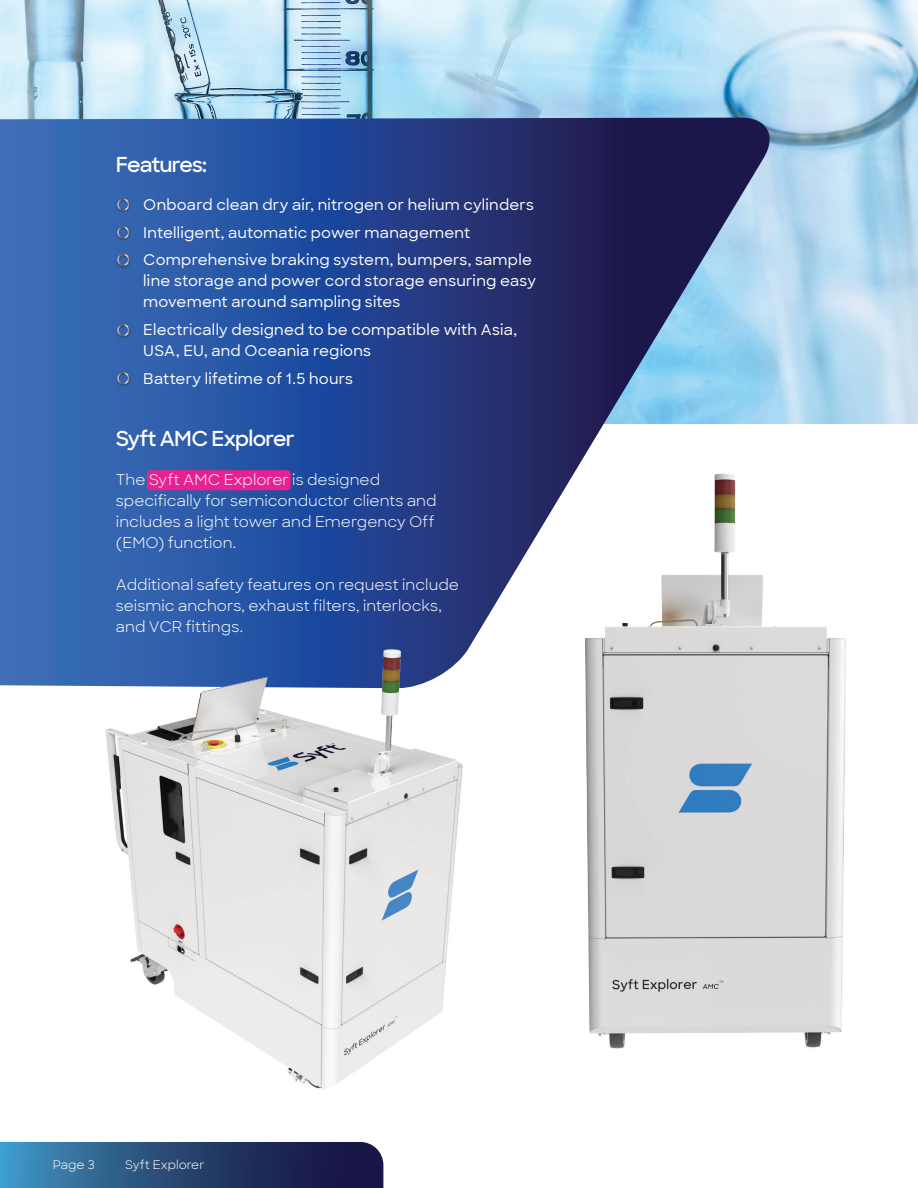
<style>
.page{position:relative;width:918px;height:1188px;background:#fff}
.page>*{position:absolute;margin:0;border:0;box-sizing:border-box;transform-origin:0 0}
.t1{font:600 21px "Sharp Sans";letter-spacing:-.035em;color:#fff}
.t2{font:500 15px/27.8px "Sharp Sans";letter-spacing:.015em;color:#fff}
.t3{font:15px/21px "Sharp Sans";letter-spacing:.005em;color:#fff}
.t4{font:12px "Sharp Sans";color:#fff}
</style>
<div class="page">
<img style="left:0;top:0;width:918px;height:424px">
<svg style="left:0;top:1142px;width:383px;height:46px;background:#294a76"></svg>
<svg style="left:0;top:118px;width:777px;height:526px;background:#375799"></svg>
<div style="left:147px;top:470px;width:144px;height:20px;background:#e82091;border-radius:4px"></div>
<div style="left:115px;top:198px;width:16px;height:16px;background:#231f20;opacity:.5"></div>
<div style="left:117px;top:199px;width:12px;height:12px;border:2px solid #fff;border-radius:50%"></div>
<div style="left:115px;top:226px;width:16px;height:16px;background:#231f20;opacity:.5"></div>
<div style="left:117px;top:226px;width:12px;height:13px;border:2px solid #fff;border-radius:50%"></div>
<div style="left:115px;top:253px;width:16px;height:16px;background:#231f20;opacity:.5"></div>
<div style="left:117px;top:254px;width:12px;height:12px;border:2px solid #fff;border-radius:50%"></div>
<div style="left:115px;top:323px;width:16px;height:16px;background:#231f20;opacity:.5"></div>
<div style="left:117px;top:324px;width:12px;height:12px;border:2px solid #fff;border-radius:50%"></div>
<div style="left:115px;top:371px;width:16px;height:16px;background:#231f20;opacity:.5"></div>
<div style="left:117px;top:372px;width:12px;height:12px;border:2px solid #fff;border-radius:50%"></div>
<img style="left:156px;top:451px;width:690px;height:597px">
<img style="left:0;top:644px;width:710px;height:446px">
<h1 class="t1" style="left:116px;top:149px;width:93px">Features:</h1>
<p class="t2" style="left:143px;top:190px;width:392px">Onboard clean dry air, nitrogen or helium cylinders<br>Intelligent, automatic power management<br>Comprehensive braking system, bumpers, sample</p>
<p class="t2" style="left:143px;top:270px;width:394px;line-height:21px">line storage and power cord storage ensuring easy movement around sampling sites</p>
<p class="t2" style="left:143px;top:319px;width:375px;line-height:21px">Electrically designed to be compatible with Asia,<br>USA, EU, and Oceania regions</p>
<p class="t2" style="left:143px;top:364px;width:211px">Battery lifetime of 1.5 hours</p>
<h1 class="t1" style="left:116px;top:423px;width:181px">Syft AMC Explorer</h1>
<p class="t3" style="left:116px;top:469px;width:322px">The Syft AMC Explorer is designed specifically for semiconductor clients and includes a light tower and Emergency Off (EMO) function.</p>
<p class="t3" style="left:116px;top:574px;width:345px">Additional safety features on request include seismic anchors, exhaust filters, interlocks, and VCR fittings.</p>
<p class="t4" style="left:53px;top:1156px;width:44px">Page 3</p>
<p class="t4" style="left:125px;top:1156px;width:81px">Syft Explorer</p>
</div>
